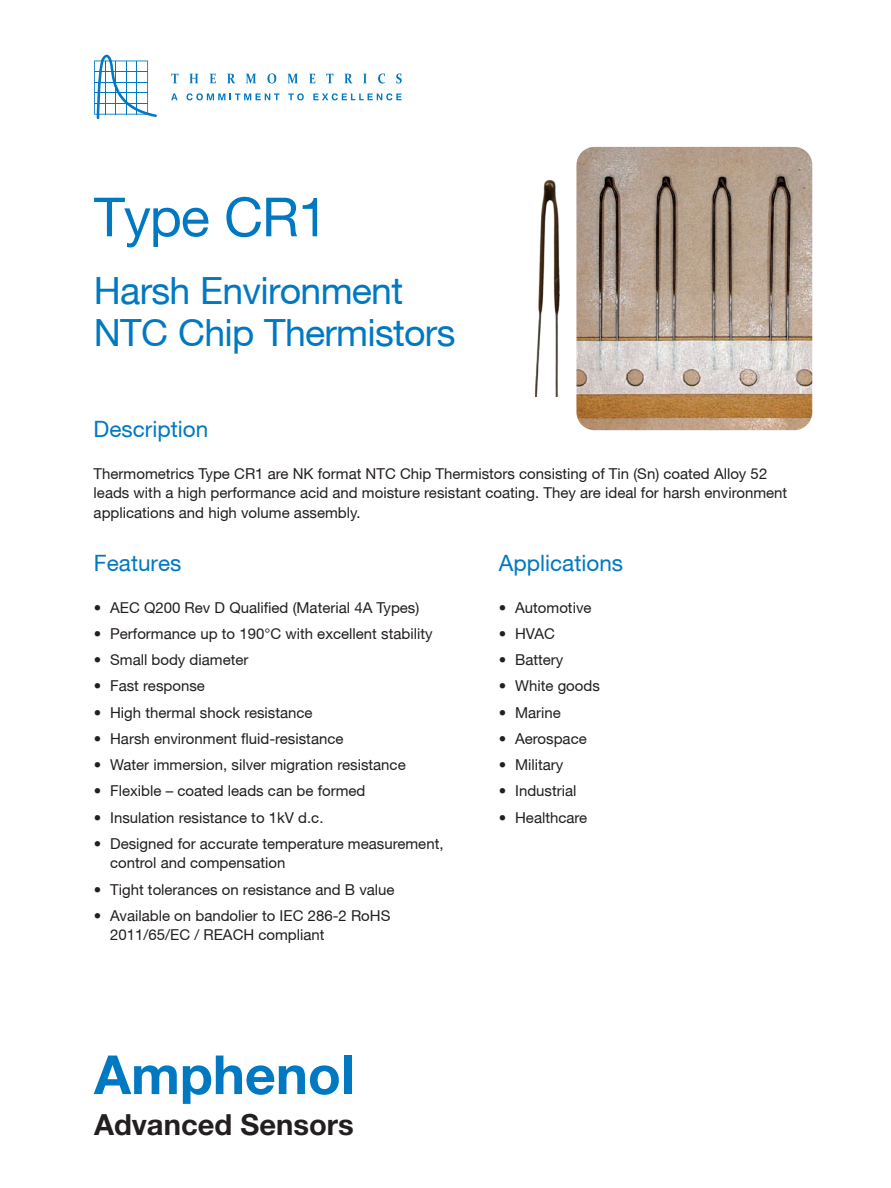
<style>
.page{position:relative;width:891px;height:1188px;background:#fff}
.page>*{position:absolute;margin:0;border:0;box-sizing:border-box;transform-origin:0 0}
.t1{font:700 54px "Helvetica Neue LT Std";color:#0079c2}
.t2{font:54px "Helvetica Neue";letter-spacing:-.02em;color:#0079c2}
.t3{font:37.5px/42px "Helvetica Neue";letter-spacing:-.02em;color:#0079c2}
.t4{font:700 29.1px "Helvetica Neue LT Std";color:#231f20}
.t5{font:22.5px "Helvetica Neue";color:#0079c2}
.t6{font:15px/19.5px "Helvetica Neue";color:#231f20}
</style>
<div class="page">
<svg style="left:94px;top:55px;width:63px;height:64px"></svg>
<svg style="left:171px;top:74px;width:8px;height:9px"></svg>
<svg style="left:189px;top:74px;width:9px;height:9px"></svg>
<svg style="left:210px;top:74px;width:6px;height:9px"></svg>
<svg style="left:227px;top:74px;width:8px;height:9px"></svg>
<svg style="left:246px;top:74px;width:10px;height:9px"></svg>
<svg style="left:267px;top:73px;width:9px;height:11px"></svg>
<svg style="left:288px;top:74px;width:10px;height:9px"></svg>
<svg style="left:309px;top:74px;width:6px;height:9px"></svg>
<svg style="left:326px;top:74px;width:8px;height:9px"></svg>
<svg style="left:344px;top:74px;width:9px;height:9px"></svg>
<svg style="left:363px;top:74px;width:4px;height:9px"></svg>
<svg style="left:378px;top:74px;width:7px;height:10px"></svg>
<svg style="left:396px;top:74px;width:6px;height:9px"></svg>
<svg style="left:171px;top:93px;width:7px;height:7px"></svg>
<svg style="left:187px;top:93px;width:92px;height:7px"></svg>
<svg style="left:288px;top:93px;width:16px;height:7px"></svg>
<svg style="left:313px;top:93px;width:89px;height:7px"></svg>
<img style="left:535px;top:180px;width:24px;height:216px">
<img style="left:576px;top:147px;width:236px;height:283px">
<h1 class="t2" style="left:94px;top:185px;width:235px">Type CR1</h1>
<h2 class="t3" style="left:94px;top:270px;width:363px">Harsh Environment<br>NTC Chip Thermistors</h2>
<h3 class="t5" style="left:94px;top:415px;width:116px">Description</h3>
<p class="t6" style="left:94px;top:463px;width:695px">Thermometrics Type CR1 are NK format NTC Chip Thermistors consisting of Tin (Sn) coated Alloy 52 leads with a high performance acid and moisture resistant coating. They are ideal for harsh environment applications and high volume assembly.</p>
<h3 class="t5" style="left:94px;top:549px;width:89px">Features</h3>
<p class="t6" style="left:94px;top:597px;width:327px">• AEC Q200 Rev D Qualified (Material 4A Types)</p>
<p class="t6" style="left:94px;top:624px;width:340px">• Performance up to 190°C with excellent stability</p>
<p class="t6" style="left:94px;top:650px;width:156px">• Small body diameter</p>
<p class="t6" style="left:94px;top:676px;width:112px">• Fast response</p>
<p class="t6" style="left:94px;top:702px;width:220px">• High thermal shock resistance</p>
<p class="t6" style="left:94px;top:729px;width:251px">• Harsh environment fluid-resistance</p>
<p class="t6" style="left:94px;top:755px;width:313px">• Water immersion, silver migration resistance</p>
<p class="t6" style="left:94px;top:781px;width:273px">• Flexible – coated leads can be formed</p>
<p class="t6" style="left:94px;top:807px;width:231px">• Insulation resistance to 1kV d.c.</p>
<p class="t6" style="left:110px;top:834px;width:335px;text-indent:-16px">• Designed for accurate temperature measurement, control and compensation</p>
<p class="t6" style="left:94px;top:879px;width:302px">• Tight tolerances on resistance and B value</p>
<p class="t6" style="left:110px;top:906px;width:282px;text-indent:-16px">• Available on bandolier to IEC 286-2 RoHS<br>2011/65/EC / REACH compliant</p>
<h1 class="t1" style="left:94px;top:1041px;width:262px">Amphenol</h1>
<h3 class="t4" style="left:94px;top:1107px;width:261px">Advanced Sensors</h3>
<h3 class="t5" style="left:499px;top:549px;width:126px">Applications</h3>
<p class="t6" style="left:499px;top:597px;width:94px">• Automotive</p>
<p class="t6" style="left:499px;top:624px;width:58px">• HVAC</p>
<p class="t6" style="left:499px;top:650px;width:66px">• Battery</p>
<p class="t6" style="left:499px;top:676px;width:102px">• White goods</p>
<p class="t6" style="left:499px;top:702px;width:64px">• Marine</p>
<p class="t6" style="left:499px;top:729px;width:89px">• Aerospace</p>
<p class="t6" style="left:499px;top:755px;width:66px">• Military</p>
<p class="t6" style="left:499px;top:781px;width:79px">• Industrial</p>
<p class="t6" style="left:499px;top:807px;width:90px">• Healthcare</p>
</div>
